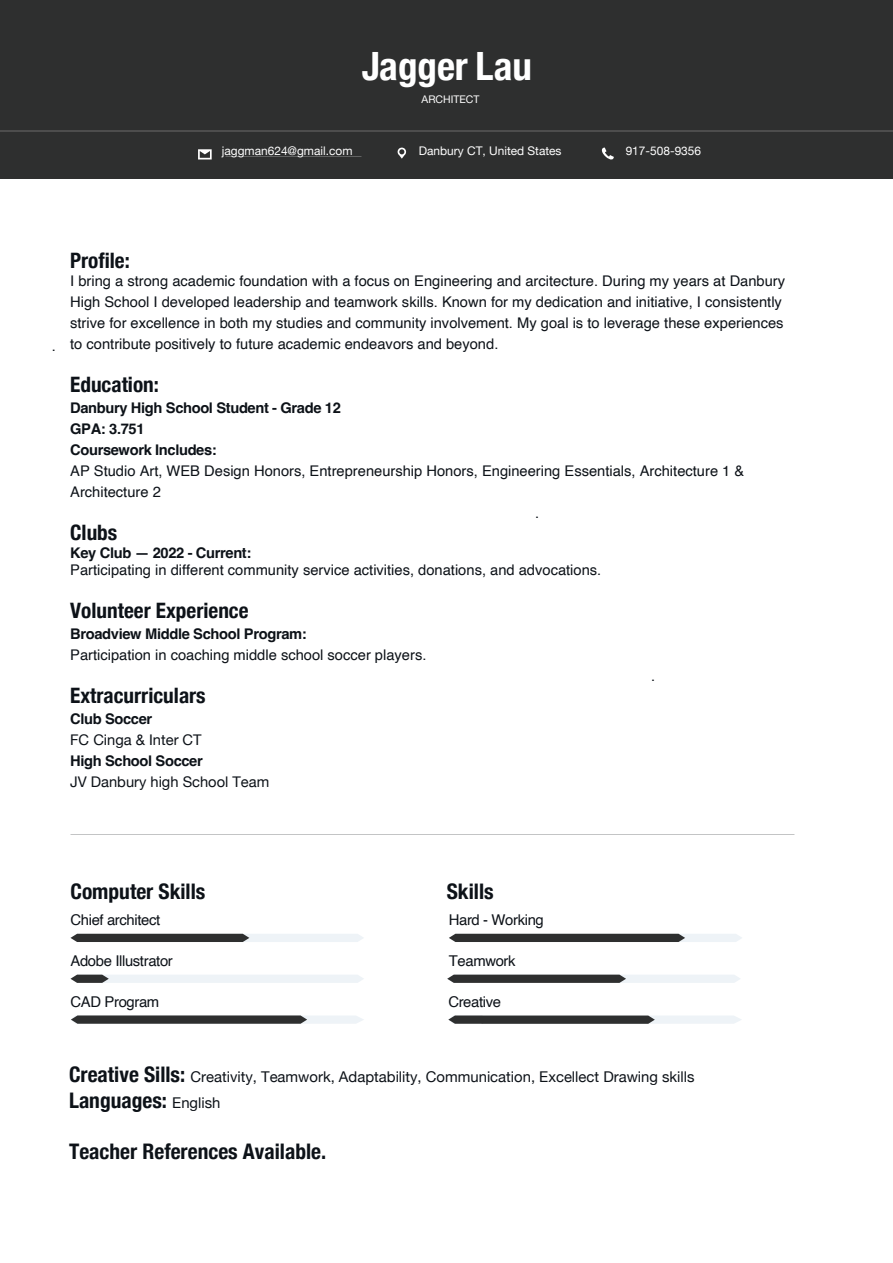
<style>
.page{position:relative;width:893px;height:1263px;background:#fff}
.page>*{position:absolute;margin:0;border:0;box-sizing:border-box;transform-origin:0 0}
.t1{font:700 condensed 39px "Helvetica Neue";color:#fff}
.t2{font:700 condensed 21.45px "Helvetica Neue";color:#0d1218}
.t3{font:700 condensed 21.3px "Helvetica Neue";color:#0d1218}
.t4{font:14.85px "Helvetica Neue";color:#0d1218}
.t5{font:14.85px "Helvetica";letter-spacing:-.025em;color:#0d1218}
.t6{font:14.7px/21px "Helvetica";color:#0d1218}
.t7{font:700 14.7px/21px "Helvetica";letter-spacing:-.025em;color:#0d1218}
.t8{font:14.7px "Helvetica Neue";color:#0d1218}
.t9{font:11.85px "Helvetica Neue";color:#fff}
.t10{font:10.5px "Helvetica Neue";color:#fff}
.s1{font-weight:700;font-stretch:condensed;font-size:21.45px}
.s2{font-weight:400;font-stretch:normal;font-size:14.85px}
</style>
<div class="page">
<div style="left:1px;top:0;width:892px;height:178px;background:#2e2f2f"></div>
<hr style="left:0;top:130px;width:893px;height:2px;background:#fff">
<svg style="left:198px;top:149px;width:14px;height:10px"></svg>
<svg style="left:397px;top:147px;width:9px;height:12px"></svg>
<svg style="left:601px;top:147px;width:13px;height:13px"></svg>
<svg style="left:70px;top:934px;width:293px;height:8px;background:#7d7f81"></svg>
<svg style="left:70px;top:975px;width:294px;height:8px;background:#d9dee1"></svg>
<svg style="left:449px;top:934px;width:293px;height:8px;background:#57595a"></svg>
<svg style="left:447px;top:975px;width:293px;height:8px;background:#7e8182"></svg>
<svg style="left:448px;top:1015px;width:293px;height:9px;background:#76797a"></svg>
<svg style="left:71px;top:1015px;width:293px;height:9px;background:#646667"></svg>
<h1 class="t1" style="left:362px;top:34px;width:172px">Jagger Lau</h1>
<p class="t10" style="left:422px;top:91px;width:59px">ARCHITECT</p>
<p class="t9" style="left:222px;top:142px;width:132px">jaggman624@gmail.com</p>
<p class="t9" style="left:419px;top:142px;width:144px">Danbury CT, United States</p>
<p class="t9" style="left:626px;top:142px;width:77px">917-508-9356</p>
<p class="t6" style="left:52px;top:336px;width:6px">.</p>
<h3 class="t3" style="left:70px;top:243px;width:61px">Profile:</h3>
<p class="t6" style="left:70px;top:270px;width:716px">I bring a strong academic foundation with a focus on Engineering and arcitecture. During my years at Danbury High School I developed leadership and teamwork skills. Known for my dedication and initiative, I consistently strive for excellence in both my studies and community involvement. My goal is to leverage these experiences to contribute positively to future academic endeavors and beyond.</p>
<h3 class="t3" style="left:70px;top:366px;width:90px">Education:</h3>
<p class="t7" style="left:70px;top:399px;width:272px">Danbury High School Student - Grade 12<br>GPA: 3.751<br>Coursework Includes:</p>
<p class="t6" style="left:70px;top:460px;width:676px">AP Studio Art, WEB Design Honors, Entrepreneurship Honors, Engineering Essentials, Architecture 1 &amp;<br>Architecture 2</p>
<h3 class="t3" style="left:70px;top:515px;width:49px">Clubs</h3>
<p class="t7" style="left:70px;top:543px;width:183px">Key Club — 2022 - Current:</p>
<p class="t6" style="left:70px;top:560px;width:533px">Participating in different community service activities, donations, and advocations.</p>
<h3 class="t3" style="left:70px;top:593px;width:180px">Volunteer Experience</h3>
<p class="t7" style="left:70px;top:625px;width:238px">Broadview Middle School Program:</p>
<p class="t6" style="left:70px;top:645px;width:358px">Participation in coaching middle school soccer players.</p>
<h3 class="t3" style="left:70px;top:678px;width:137px">Extracurriculars</h3>
<p class="t7" style="left:70px;top:710px;width:84px">Club Soccer</p>
<p class="t8" style="left:70px;top:729px;width:133px">FC Cinga &amp; Inter CT</p>
<p class="t7" style="left:70px;top:752px;width:134px">High School Soccer</p>
<p class="t8" style="left:70px;top:771px;width:201px">JV Danbury high School Team</p>
<p class="t6" style="left:535px;top:502px;width:6px">.</p>
<p class="t6" style="left:651px;top:666px;width:6px">.</p>
<h2 class="t2" style="left:70px;top:874px;width:136px">Computer Skills</h2>
<p class="t5" style="left:70px;top:908px;width:91px">Chief architect</p>
<p class="t5" style="left:70px;top:949px;width:104px">Adobe Illustrator</p>
<p class="t5" style="left:70px;top:990px;width:90px">CAD Program</p>
<h2 class="t2" style="left:447px;top:874px;width:48px">Skills</h2>
<p class="t5" style="left:449px;top:908px;width:97px">Hard - Working</p>
<p class="t5" style="left:449px;top:949px;width:68px">Teamwork</p>
<p class="t5" style="left:448px;top:990px;width:54px">Creative</p>
<p class="t4" style="left:69px;top:1066px;width:627px"><span class="s1">Creative Sills:</span> Creativity, Teamwork, Adaptability, Communication, Excellect Drawing skills</p>
<h2 class="t2" style="left:69px;top:1082px;width:153px">Languages: <span class="s2">English</span></h2>
<h2 class="t2" style="left:69px;top:1134px;width:259px">Teacher References Available.</h2>
</div>
